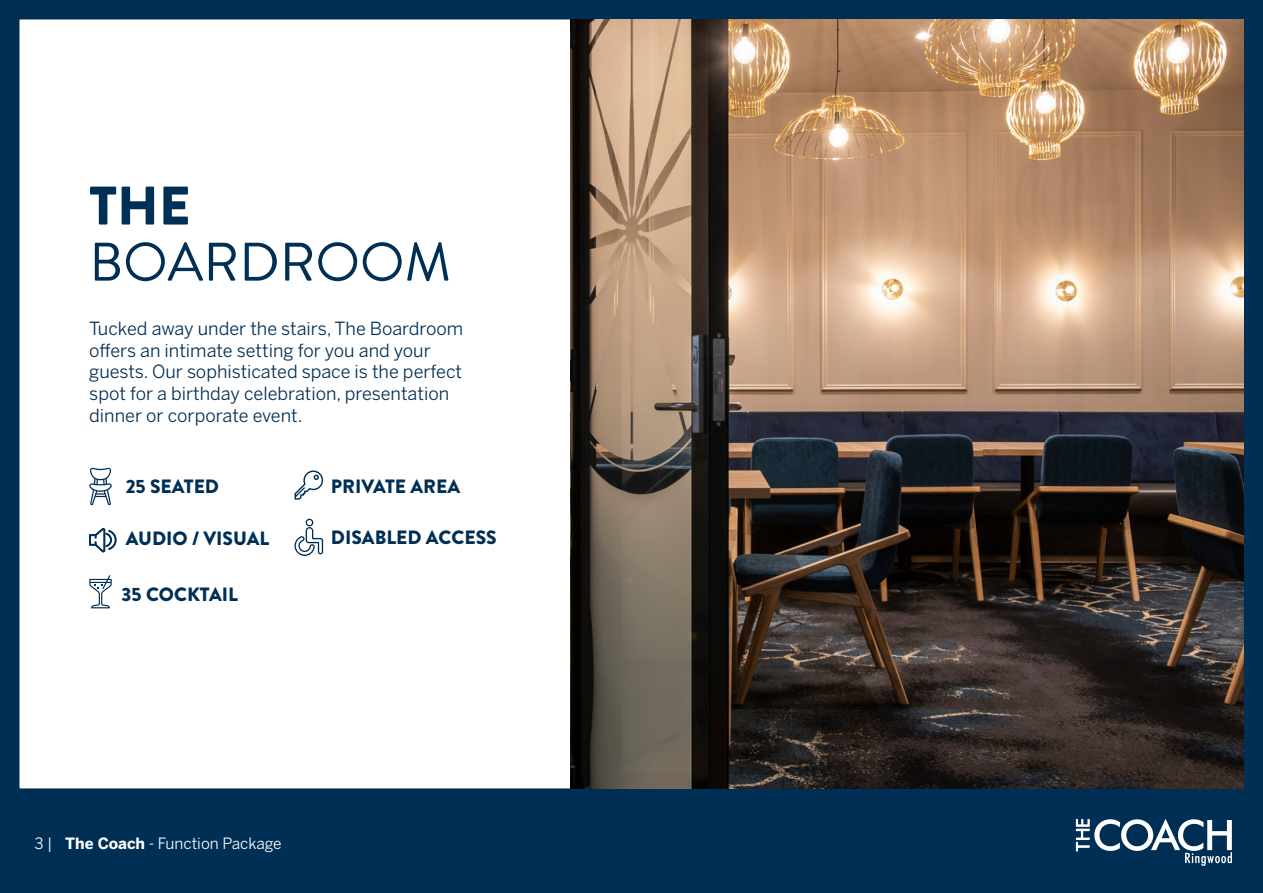
<style>
.page{position:relative;width:1263px;height:893px;background:#fff}
.page>*{position:absolute;margin:0;border:0;box-sizing:border-box;transform-origin:0 0}
.t1{font:54.15px "Brandon Grotesque";color:#002f56}
.t2{font:900 54.15px "Brandon Grotesque";color:#002f56}
.t3{font:900 19.2px "Brandon Grotesque";color:#002f56}
.t4{font:18px/21.6px "Benton Sans";color:#002f56}
.t5{font:15.45px "Benton Sans";color:#fff}
.s1{font-weight:700}
</style>
<div class="page">
<div style="left:0;top:0;width:1263px;height:808px;border:19px solid #002f56"></div>
<div style="left:0;top:804px;width:1263px;height:89px;background:#002f56"></div>
<svg style="left:1076px;top:819px;width:156px;height:47px"></svg>
<img style="left:570px;top:19px;width:674px;height:770px">
<svg style="left:89px;top:468px;width:23px;height:37px"></svg>
<svg style="left:89px;top:528px;width:28px;height:25px"></svg>
<svg style="left:294px;top:470px;width:29px;height:30px"></svg>
<svg style="left:294px;top:519px;width:29px;height:37px"></svg>
<svg style="left:89px;top:575px;width:23px;height:33px"></svg>
<h1 class="t2" style="left:89px;top:167px;width:103px">THE</h1>
<h1 class="t1" style="left:89px;top:225px;width:363px">BOARDROOM</h1>
<p class="t4" style="left:89px;top:318px;width:376px">Tucked away under the stairs, The Boardroom offers an intimate setting for you and your guests. Our sophisticated space is the perfect spot for a birthday celebration, presentation dinner or corporate event.</p>
<p class="t3" style="left:126px;top:473px;width:95px">25 SEATED</p>
<p class="t3" style="left:126px;top:524px;width:145px">AUDIO / VISUAL</p>
<p class="t3" style="left:122px;top:580px;width:118px">35 COCKTAIL</p>
<p class="t3" style="left:331px;top:472px;width:131px">PRIVATE AREA</p>
<p class="t3" style="left:331px;top:524px;width:167px">DISABLED ACCESS</p>
<p class="t5" style="left:35px;top:834px;width:249px">3 | <span class="s1">The Coach</span> - Function Package</p>
</div>
